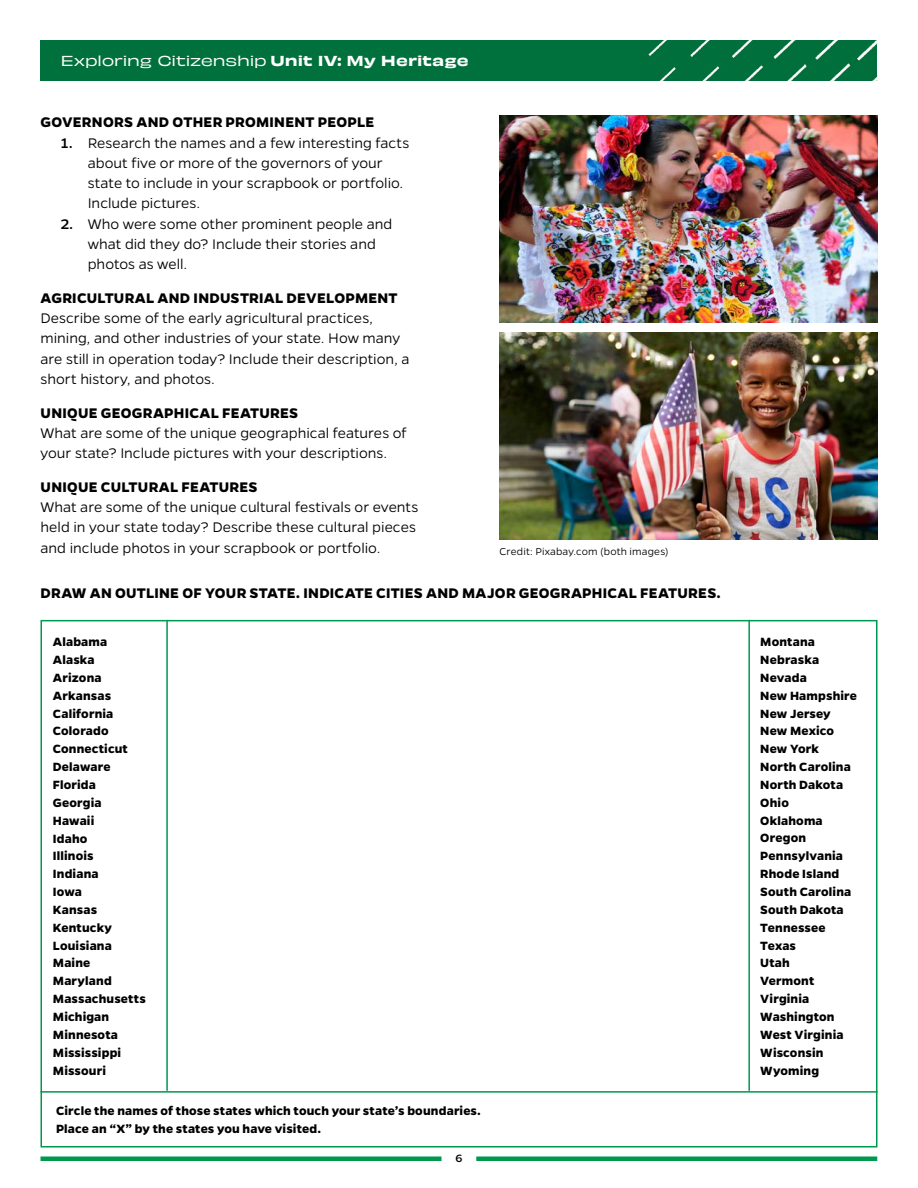
<style>
.page{position:relative;width:918px;height:1188px;background:#fff}
.page>*{position:absolute;margin:0;border:0;box-sizing:border-box;transform-origin:0 0}
.t1{font:300 15.75px/20.2px "Gentona";color:#000}
.t2{font:700 15.75px "Gentona";letter-spacing:.015em;color:#000}
.t3{font:700 13.5px/17.9px "Gentona";letter-spacing:.01em;color:#000}
.t4{font:expanded 13.5px "Obviously";letter-spacing:-.005em;color:#fff}
.t5{font:500 12px "Gentona";color:#000}
.t6{font:300 11.25px "Gentona";letter-spacing:.015em;color:#000}
.s1{color:#00703c}
.s2{font-family:"Obviously Wide Semi";font-stretch:normal}
.s3{font-weight:500}
</style>
<div class="page">
<div style="left:40px;top:40px;width:838px;height:41px;background:#00703c"></div>
<img style="left:648px;top:40px;width:230px;height:41px">
<div style="left:40px;top:1156px;width:402px;height:5px;background:#00984c"></div>
<div style="left:476px;top:1156px;width:401px;height:5px;background:#00984c"></div>
<img style="left:500px;top:116px;width:378px;height:206px">
<img style="left:500px;top:333px;width:378px;height:207px">
<div style="left:40px;top:620px;width:838px;height:528px;background:#fff;border:2px solid #00984c"></div>
<hr style="left:40px;top:1091px;width:838px;height:2px;background:#00984c">
<hr style="left:166px;top:620px;width:2px;height:471px;background:#00984c">
<hr style="left:748px;top:620px;width:2px;height:471px;background:#00984c">
<p class="t4" style="left:61px;top:50px;width:409px">Exploring Citizenship<span class="s1">:</span><span class="s2">Unit IV: My Heritage</span></p>
<h3 class="t2" style="left:41px;top:113px;width:335px">GOVERNORS AND OTHER PROMINENT PEOPLE</h3>
<p class="t1" style="left:88px;top:132px;width:323px;text-indent:-27px"><span class="s3">1.</span> Research the names and a few interesting facts about five or more of the governors of your state to include in your scrapbook or portfolio.<br>Include pictures.</p>
<p class="t1" style="left:88px;top:213px;width:306px;text-indent:-27px"><span class="s3">2.</span> Who were some other prominent people and what did they do? Include their stories and photos as well.</p>
<h3 class="t2" style="left:41px;top:289px;width:359px">AGRICULTURAL AND INDUSTRIAL DEVELOPMENT</h3>
<p class="t1" style="left:40px;top:308px;width:371px">Describe some of the early agricultural practices, mining, and other industries of your state. How many are still in operation today? Include their description, a short history, and photos.</p>
<h3 class="t2" style="left:41px;top:404px;width:259px">UNIQUE GEOGRAPHICAL FEATURES</h3>
<p class="t1" style="left:40px;top:423px;width:368px">What are some of the unique geographical features of your state? Include pictures with your descriptions.</p>
<h3 class="t2" style="left:41px;top:478px;width:219px">UNIQUE CULTURAL FEATURES</h3>
<p class="t1" style="left:40px;top:497px;width:379px">What are some of the unique cultural festivals or events held in your state today? Describe these cultural pieces and include photos in your scrapbook or portfolio.</p>
<p class="t6" style="left:500px;top:545px;width:170px">Credit: Pixabay.com (both images)</p>
<p class="t2" style="left:41px;top:584px;width:682px">DRAW AN OUTLINE OF YOUR STATE. INDICATE CITIES AND MAJOR GEOGRAPHICAL FEATURES.</p>
<p class="t3" style="left:53px;top:633px;width:94px">Alabama<br>Alaska<br>Arizona<br>Arkansas<br>California<br>Colorado<br>Connecticut<br>Delaware<br>Florida<br>Georgia<br>Hawaii<br>Idaho<br>Illinois<br>Indiana<br>Iowa<br>Kansas<br>Kentucky<br>Louisiana<br>Maine<br>Maryland<br>Massachusetts<br>Michigan<br>Minnesota<br>Mississippi<br>Missouri</p>
<p class="t3" style="left:760px;top:633px;width:98px">Montana<br>Nebraska<br>Nevada<br>New Hampshire<br>New Jersey<br>New Mexico<br>New York<br>North Carolina<br>North Dakota<br>Ohio<br>Oklahoma<br>Oregon<br>Pennsylvania<br>Rhode Island<br>South Carolina<br>South Dakota<br>Tennessee<br>Texas<br>Utah<br>Vermont<br>Virginia<br>Washington<br>West Virginia<br>Wisconsin<br>Wyoming</p>
<p class="t3" style="left:56px;top:1101px;width:426px">Circle the names of those states which touch your state’s boundaries.<br>Place an “X” by the states you have visited.</p>
<p class="t5" style="left:456px;top:1151px;width:8px">6</p>
</div>
